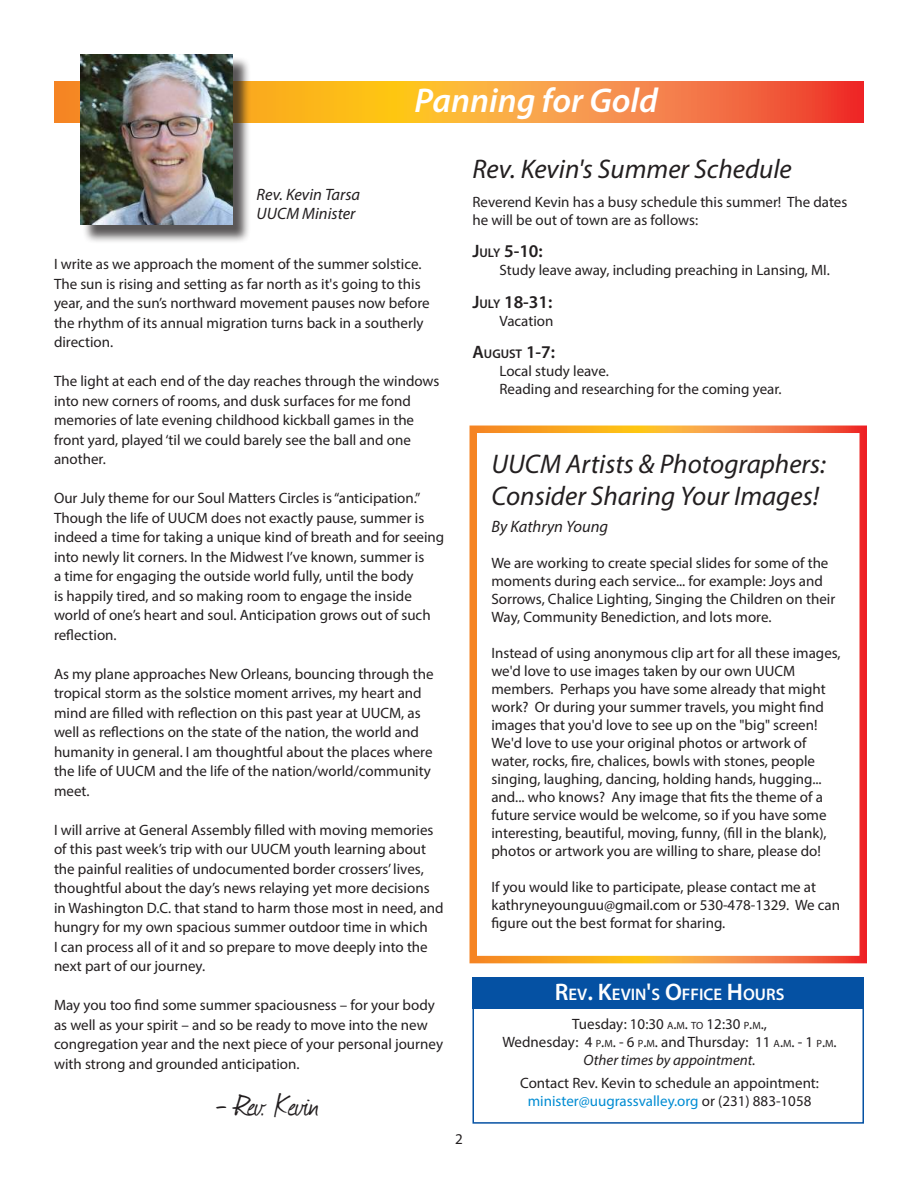
<style>
.page{position:relative;width:918px;height:1188px;background:#fff}
.page>*{position:absolute;margin:0;border:0;box-sizing:border-box;transform-origin:0 0}
.t1{font:36px "Journal";letter-spacing:-.04em;color:#231f20}
.t2{font:italic 600 34.5px "Myriad Pro";color:#fff}
.t3{font:italic 27px/32.4px "Myriad Pro";color:#231f20}
.t4{font:600 18px "Myriad Pro";color:#231f20}
.t5{font:600 16.8px "Myriad Pro";color:#fff}
.t6{font:italic 16.5px/19.8px "Myriad Pro";color:#231f20}
.t7{font:15px/19.5px "Myriad Pro";color:#231f20}
.s1{font-size:12.6px}
.s2{font-size:24px}
.s3{font-style:inherit}
.s4{font-size:10.5px}
.s5{font-style:italic}
.s6{color:#008cd3}
</style>
<div class="page">
<svg style="left:54px;top:81px;width:810px;height:41px;background:#f79135"></svg>
<div style="left:82px;top:57px;width:169px;height:186px;background:#231f20;opacity:.75"></div>
<img style="left:80px;top:54px;width:152px;height:171px">
<div style="left:472px;top:1004px;width:392px;height:120px;border:2px solid #0551a3"></div>
<div style="left:472px;top:977px;width:392px;height:32px;background:#0551a3"></div>
<div style="left:470px;top:426px;width:397px;height:537px;border:8px solid #fff"></div>
<h2 class="t2" style="left:415px;top:78px;width:245px">Panning for Gold</h2>
<p class="t6" style="left:257px;top:184px;width:105px">Rev. Kevin Tarsa<br>UUCM Minister</p>
<p class="t7" style="left:54px;top:254px;width:377px">I write as we approach the moment of the summer solstice.<br>The sun is rising and setting as far north as it's going to this year, and the sun’s northward movement pauses now before the rhythm of its annual migration turns back in a southerly direction.</p>
<p class="t7" style="left:54px;top:371px;width:387px">The light at each end of the day reaches through the windows into new corners of rooms, and dusk surfaces for me fond memories of late evening childhood kickball games in the front yard, played ‘til we could barely see the ball and one another.</p>
<p class="t7" style="left:54px;top:488px;width:392px">Our July theme for our Soul Matters Circles is “anticipation.” Though the life of UUCM does not exactly pause, summer is indeed a time for taking a unique kind of breath and for seeing into newly lit corners. In the Midwest I’ve known, summer is<br>a time for engaging the outside world fully, until the body<br>is happily tired, and so making room to engage the inside world of one’s heart and soul. Anticipation grows out of such reflection.</p>
<p class="t7" style="left:54px;top:664px;width:381px">As my plane approaches New Orleans, bouncing through the tropical storm as the solstice moment arrives, my heart and mind are filled with reflection on this past year at UUCM, as well as reflections on the state of the nation, the world and humanity in general. I am thoughtful about the places where the life of UUCM and the life of the nation/world/community meet.</p>
<p class="t7" style="left:54px;top:820px;width:391px">I will arrive at General Assembly filled with moving memories of this past week’s trip with our UUCM youth learning about the painful realities of undocumented border crossers’ lives, thoughtful about the day’s news relaying yet more decisions in Washington D.C. that stand to harm those most in need, and hungry for my own spacious summer outdoor time in which<br>I can process all of it and so prepare to move deeply into the next part of our journey.</p>
<p class="t7" style="left:54px;top:995px;width:391px">May you too find some summer spaciousness – for your body as well as your spirit – and so be ready to move into the new congregation year and the next piece of your personal journey with strong and grounded anticipation.</p>
<h1 class="t1" style="left:216px;top:1081px;width:105px">– Rev. Kevin</h1>
<h3 class="t3" style="left:472px;top:152px;width:321px">Rev. Kevin's Summer Schedule</h3>
<p class="t7" style="left:472px;top:193px;width:376px;line-height:18px">Reverend Kevin has a busy schedule this summer! The dates he will be out of town are as follows:</p>
<p class="t4" style="left:472px;top:240px;width:72px">J<span class="s1">ULY</span> 5-10:</p>
<p class="t7" style="left:500px;top:260px;width:332px">Study leave away, including preaching in Lansing, MI.</p>
<p class="t4" style="left:472px;top:290px;width:82px">J<span class="s1">ULY</span> 18-31:</p>
<p class="t7" style="left:500px;top:311px;width:56px">Vacation</p>
<p class="t4" style="left:472px;top:341px;width:84px">A<span class="s1">UGUST</span> 1-7:</p>
<p class="t7" style="left:500px;top:362px;width:284px;line-height:18px">Local study leave.<br>Reading and researching for the coming year.</p>
<p class="t7" style="left:455px;top:1129px;width:9px">2</p>
<h3 class="t3" style="left:491px;top:447px;width:336px">UUCM Artists &amp; Photographers:<br>Consider Sharing Your Images!</h3>
<p class="t6" style="left:491px;top:516px;width:118px">By Kathryn Young</p>
<p class="t7" style="left:491px;top:554px;width:345px;line-height:18px">We are working to create special slides for some of the moments during each service... for example: Joys and Sorrows, Chalice Lighting, Singing the Children on their Way, Community Benediction, and lots more.</p>
<p class="t7" style="left:491px;top:644px;width:351px;line-height:18px">Instead of using anonymous clip art for all these images, we'd love to use images taken by our own UUCM members. Perhaps you have some already that might work? Or during your summer travels, you might find images that you'd love to see up on the "big" screen!<br>We'd love to use your original photos or artwork of water, rocks, fire, chalices, bowls with stones, people singing, laughing, dancing, holding hands, hugging... and... who knows? Any image that fits the theme of a future service would be welcome, so if you have some interesting, beautiful, moving, funny, (fill in the blank), photos or artwork you are willing to share, please do!</p>
<p class="t7" style="left:491px;top:878px;width:350px;line-height:18px">If you would like to participate, please contact me at kathryneyounguu@gmail.com or 530-478-1329. We can figure out the best format for sharing.</p>
<p class="t5" style="left:555px;top:983px;width:231px"><span class="s2">R</span>EV<span class="s2">. K</span>EVIN<span class="s2">'</span>S <span class="s2">O</span>FFICE <span class="s2">H</span>OURS</p>
<p class="t7" style="left:502px;top:1014px;width:336px;line-height:18px;text-align:center">Tuesday: <span class="s3">10:30</span> <span class="s4">A</span><span class="s3">.</span><span class="s4">M</span><span class="s3">.</span> <span class="s4">TO</span> <span class="s3">12:30</span> <span class="s4">P</span><span class="s3">.</span><span class="s4">M</span><span class="s3">.,<br></span>Wednesday: <span class="s3">4</span> <span class="s4">P</span><span class="s3">.</span><span class="s4">M</span><span class="s3">. - 6</span> <span class="s4">P</span><span class="s3">.</span><span class="s4">M</span><span class="s3">.</span> and Thursday: <span class="s3">11</span> <span class="s4">A</span><span class="s3">.</span><span class="s4">M</span><span class="s3">. - 1</span> <span class="s4">P</span><span class="s3">.</span><span class="s4">M</span><span class="s3">.<br></span><span class="s5">Other times by appointment.</span></p>
<p class="t7" style="left:520px;top:1074px;width:300px;line-height:18px;text-align:center">Contact Rev. Kevin to schedule an appointment: <span class="s6">minister@uugrassvalley.org</span> or (231) 883-1058</p>
</div>
